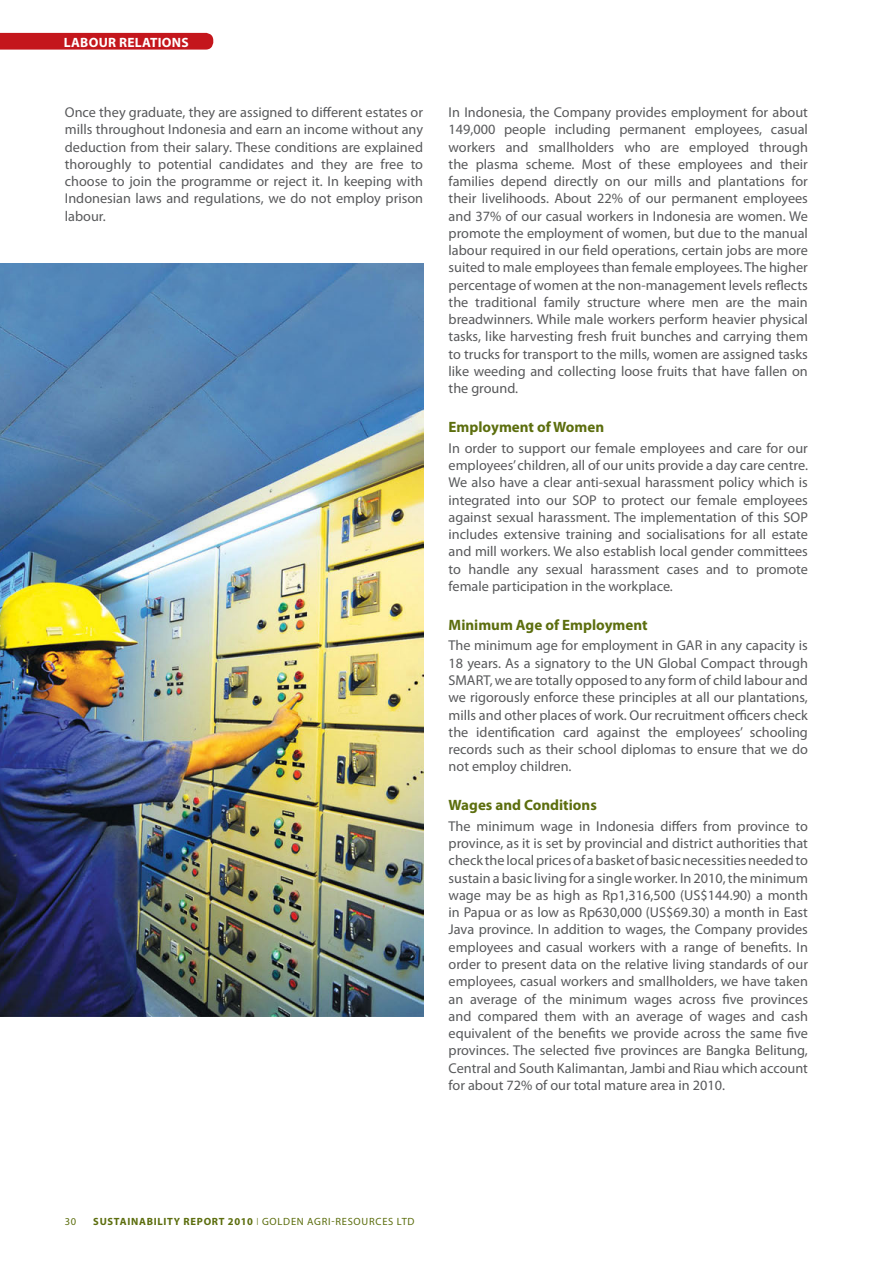
<style>
.page{position:relative;width:893px;height:1263px;background:#fff}
.page>*{position:absolute;margin:0;border:0;box-sizing:border-box;transform-origin:0 0}
.Sub_Sub_Header{font:700 15px "Myriad Pro";color:#5c6e0e}
.Body_Text{font:14.25px/17.2px "Myriad Pro";color:#58595b;text-align:justify}
.Tab_Title_L{font:700 13.5px "Myriad Pro";letter-spacing:.02em;color:#fff}
.t1{font:700 10.5px "Myriad Pro";letter-spacing:.07em;color:#5c6e0e}
.t2{font:10.5px "Myriad Pro";color:#5c6e0e}
.s1{font-weight:300}
.s2{font-weight:400}
</style>
<div class="page">
<div style="left:0;top:33px;width:213px;height:17px;background:#c4161c"></div>
<img style="left:0;top:264px;width:423px;height:752px">
<p class="Tab_Title_L" style="left:64px;top:33px;width:126px">LABOUR RELATIONS</p>
<p class="Body_Text" style="left:65px;top:103px;width:360px">Once they graduate, they are assigned to different estates or mills throughout Indonesia and earn an income without any deduction from their salary. These conditions are explained thoroughly to potential candidates and they are free to choose to join the programme or reject it. In keeping with Indonesian laws and regulations, we do not employ prison labour.</p>
<p class="Body_Text" style="left:449px;top:103px;width:361px">In Indonesia, the Company provides employment for about 149,000 people including permanent employees, casual workers and smallholders who are employed through the plasma scheme. Most of these employees and their families depend directly on our mills and plantations for their livelihoods. About 22% of our permanent employees and 37% of our casual workers in Indonesia are women. We promote the employment of women, but due to the manual labour required in our field operations, certain jobs are more suited to male employees than female employees. The higher percentage of women at the non-management levels reflects the traditional family structure where men are the main breadwinners. While male workers perform heavier physical tasks, like harvesting fresh fruit bunches and carrying them to trucks for transport to the mills, women are assigned tasks like weeding and collecting loose fruits that have fallen on the ground.</p>
<p class="Sub_Sub_Header" style="left:449px;top:417px;width:157px">Employment of Women</p>
<p class="Body_Text" style="left:449px;top:439px;width:361px">In order to support our female employees and care for our employees’ children, all of our units provide a day care centre.<br>We also have a clear anti-sexual harassment policy which is integrated into our SOP to protect our female employees against sexual harassment. The implementation of this SOP includes extensive training and socialisations for all estate and mill workers. We also establish local gender committees to handle any sexual harassment cases and to promote female participation in the workplace.</p>
<p class="Sub_Sub_Header" style="left:449px;top:615px;width:200px">Minimum Age of Employment</p>
<p class="Body_Text" style="left:449px;top:637px;width:361px">The minimum age for employment in GAR in any capacity is 18 years. As a signatory to the UN Global Compact through SMART, we are totally opposed to any form of child labour and we rigorously enforce these principles at all our plantations, mills and other places of work. Our recruitment officers check the identification card against the employees’ schooling records such as their school diplomas to ensure that we do not employ children.</p>
<p class="Sub_Sub_Header" style="left:449px;top:795px;width:150px">Wages and Conditions</p>
<p class="Body_Text" style="left:449px;top:817px;width:361px">The minimum wage in Indonesia differs from province to province, as it is set by provincial and district authorities that check the local prices of a basket of basic necessities needed to sustain a basic living for a single worker. In 2010, the minimum wage may be as high as Rp1,316,500 (US$144.90) a month in Papua or as low as Rp630,000 (US$69.30) a month in East Java province. In addition to wages, the Company provides employees and casual workers with a range of benefits. In order to present data on the relative living standards of our employees, casual workers and smallholders, we have taken an average of the minimum wages across five provinces and compared them with an average of wages and cash equivalent of the benefits we provide across the same five provinces. The selected five provinces are Bangka Belitung, Central and South Kalimantan, Jambi and Riau which account for about 72% of our total mature area in 2010.</p>
<p class="t2" style="left:65px;top:1215px;width:13px">30</p>
<p class="t1" style="left:93px;top:1215px;width:323px">SUSTAINABILITY REPORT 2010 <span class="s1">I</span> <span class="s2">GOLDEN AGRI-RESOURCES LTD</span></p>
</div>
